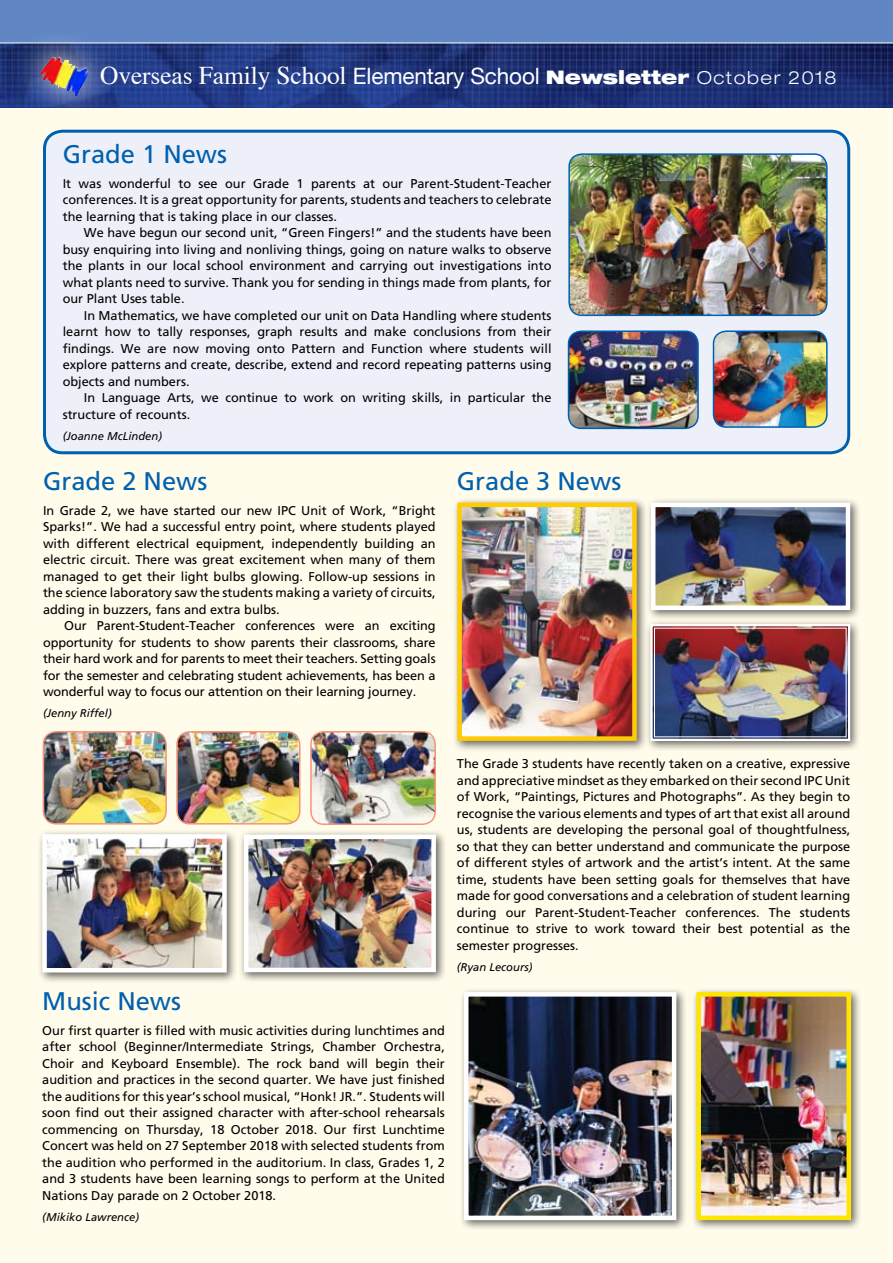
<style>
.page{position:relative;width:893px;height:1263px;background:#fff}
.page>*{position:absolute;margin:0;border:0;box-sizing:border-box;transform-origin:0 0}
.t1{font:25.5px "Times";letter-spacing:-.005em;color:#fff}
.t2{font:25.5px "Frutiger";color:#0060af}
.t3{font:12.75px/16.5px "Frutiger";color:#000;text-align:justify}
.t4{font:italic 11.25px "Frutiger";color:#000}
.s1{font-family:"Helvetica Neue";font-size:22.5px}
.s2{font-family:"Helvetica Neue";font-weight:900;font-stretch:expanded;font-size:18.75px}
.s3{font-family:"Helvetica Neue";font-weight:300;font-stretch:expanded;font-size:18px}
</style>
<div class="page">
<div style="left:0;top:1px;width:892px;height:1262px;background:#fffcec"></div>
<hr style="left:892px;top:1px;width:1px;height:1262px;background:#fffcec">
<img style="left:0;top:44px;width:893px;height:63px">
<div style="left:0;top:1px;width:893px;height:42px;background:#6086c4"></div>
<hr style="left:0;top:43px;width:893px;height:1px;background:#fff">
<div style="left:6px;top:22px;width:106px;height:97px;background:#fff;opacity:.88"></div>
<img style="left:55px;top:56px;width:21px;height:5px">
<div style="left:45px;top:131px;width:804px;height:322px;background:#eef0f9;border-radius:18px"></div>
<div style="left:43px;top:130px;width:807px;height:324px;border:3px solid #0060af;border-radius:18px"></div>
<img style="left:571px;top:156px;width:256px;height:159px">
<div style="left:568px;top:153px;width:260px;height:163px;border:2px solid #0060af;border-radius:13px"></div>
<img style="left:713px;top:333px;width:112px;height:94px">
<div style="left:713px;top:330px;width:115px;height:98px;border:2px solid #0060af;border-radius:13px"></div>
<img style="left:568px;top:333px;width:130px;height:95px">
<div style="left:568px;top:330px;width:131px;height:99px;border:2px solid #0060af;border-radius:13px"></div>
<div style="left:645px;top:618px;width:216px;height:133px;background:#000;opacity:.6"></div>
<img style="left:649px;top:623px;width:202px;height:119px">
<div style="left:646px;top:497px;width:215px;height:124px;background:#000;opacity:.6"></div>
<img style="left:656px;top:508px;width:189px;height:97px">
<div style="left:651px;top:503px;width:199px;height:107px;border:4px solid #fff"></div>
<div style="left:452px;top:497px;width:196px;height:255px;background:#000;opacity:.6"></div>
<img style="left:462px;top:508px;width:170px;height:228px">
<div style="left:457px;top:503px;width:180px;height:238px;border:4px solid #ffcb05"></div>
<div style="left:37px;top:829px;width:201px;height:155px;background:#000;opacity:.6"></div>
<img style="left:47px;top:839px;width:175px;height:128px">
<div style="left:42px;top:834px;width:185px;height:138px;border:4px solid #fff"></div>
<img style="left:177px;top:732px;width:123px;height:92px">
<div style="left:176px;top:731px;width:124px;height:93px;border:2px solid #f69679;border-radius:13px"></div>
<img style="left:43px;top:732px;width:123px;height:92px">
<div style="left:43px;top:731px;width:124px;height:93px;border:2px solid #f69679;border-radius:13px"></div>
<div style="left:239px;top:829px;width:208px;height:154px;background:#000;opacity:.6"></div>
<img style="left:249px;top:840px;width:182px;height:127px">
<div style="left:244px;top:835px;width:192px;height:137px;border:4px solid #fff"></div>
<img style="left:311px;top:732px;width:124px;height:92px">
<div style="left:310px;top:731px;width:126px;height:94px;border:2px solid #f69679;border-radius:13px"></div>
<div style="left:691px;top:987px;width:171px;height:244px;background:#000;opacity:.6"></div>
<img style="left:701px;top:997px;width:145px;height:218px">
<div style="left:696px;top:992px;width:155px;height:228px;border:4px solid #ffe600"></div>
<div style="left:459px;top:987px;width:229px;height:244px;background:#000;opacity:.6"></div>
<img style="left:469px;top:997px;width:202px;height:218px">
<div style="left:464px;top:992px;width:212px;height:228px;border:4px solid #fff"></div>
<h1 class="t1" style="left:100px;top:52px;width:738px">Overseas Family School <span class="s1">Elementary School</span> <span class="s2">Newsletter</span> <span class="s3">October 2018</span></h1>
<h1 class="t2" style="left:63px;top:139px;width:166px">Grade 1 News</h1>
<p class="t3" style="left:63px;top:175px;width:490px">It was wonderful to see our Grade 1 parents at our Parent-Student-Teacher conferences. It is a great opportunity for parents, students and teachers to celebrate the learning that is taking place in our classes.</p>
<p class="t3" style="left:63px;top:225px;width:490px;text-indent:21px">We have begun our second unit, “Green Fingers!” and the students have been busy enquiring into living and nonliving things, going on nature walks to observe the plants in our local school environment and carrying out investigations into what plants need to survive. Thank you for sending in things made from plants, for our Plant Uses table.</p>
<p class="t3" style="left:63px;top:307px;width:490px;text-indent:21px">In Mathematics, we have completed our unit on Data Handling where students learnt how to tally responses, graph results and make conclusions from their findings. We are now moving onto Pattern and Function where students will explore patterns and create, describe, extend and record repeating patterns using objects and numbers.</p>
<p class="t3" style="left:63px;top:390px;width:490px;text-indent:21px">In Language Arts, we continue to work on writing skills, in particular the structure of recounts.</p>
<p class="t4" style="left:63px;top:429px;width:101px">(Joanne McLinden)</p>
<h1 class="t2" style="left:43px;top:466px;width:166px">Grade 2 News</h1>
<p class="t3" style="left:43px;top:502px;width:394px">In Grade 2, we have started our new IPC Unit of Work, “Bright Sparks!”. We had a successful entry point, where students played with different electrical equipment, independently building an electric circuit. There was great excitement when many of them managed to get their light bulbs glowing. Follow-up sessions in the science laboratory saw the students making a variety of circuits, adding in buzzers, fans and extra bulbs.</p>
<p class="t3" style="left:43px;top:618px;width:394px;text-indent:21px">Our Parent-Student-Teacher conferences were an exciting opportunity for students to show parents their classrooms, share their hard work and for parents to meet their teachers. Setting goals for the semester and celebrating student achievements, has been a wonderful way to focus our attention on their learning journey.</p>
<p class="t4" style="left:43px;top:707px;width:70px">(Jenny Riffel)</p>
<h1 class="t2" style="left:457px;top:466px;width:166px">Grade 3 News</h1>
<h1 class="t2" style="left:42px;top:986px;width:140px">Music News</h1>
<p class="t3" style="left:42px;top:1022px;width:404px">Our first quarter is filled with music activities during lunchtimes and after school (Beginner/Intermediate Strings, Chamber Orchestra, Choir and Keyboard Ensemble). The rock band will begin their audition and practices in the second quarter. We have just finished the auditions for this year’s school musical, “Honk! JR.”. Students will soon find out their assigned character with after-school rehearsals commencing on Thursday, 18 October 2018. Our first Lunchtime Concert was held on 27 September 2018 with selected students from the audition who performed in the auditorium. In class, Grades 1, 2 and 3 students have been learning songs to perform at the United Nations Day parade on 2 October 2018.</p>
<p class="t4" style="left:42px;top:1210px;width:98px">(Mikiko Lawrence)</p>
<p class="t3" style="left:457px;top:756px;width:395px">The Grade 3 students have recently taken on a creative, expressive and appreciative mindset as they embarked on their second IPC Unit of Work, “Paintings, Pictures and Photographs”. As they begin to recognise the various elements and types of art that exist all around us, students are developing the personal goal of thoughtfulness, so that they can better understand and communicate the purpose of different styles of artwork and the artist’s intent. At the same time, students have been setting goals for themselves that have made for good conversations and a celebration of student learning during our Parent-Student-Teacher conferences. The students continue to strive to work toward their best potential as the semester progresses.</p>
<p class="t4" style="left:457px;top:960px;width:77px">(Ryan Lecours)</p>
</div>
